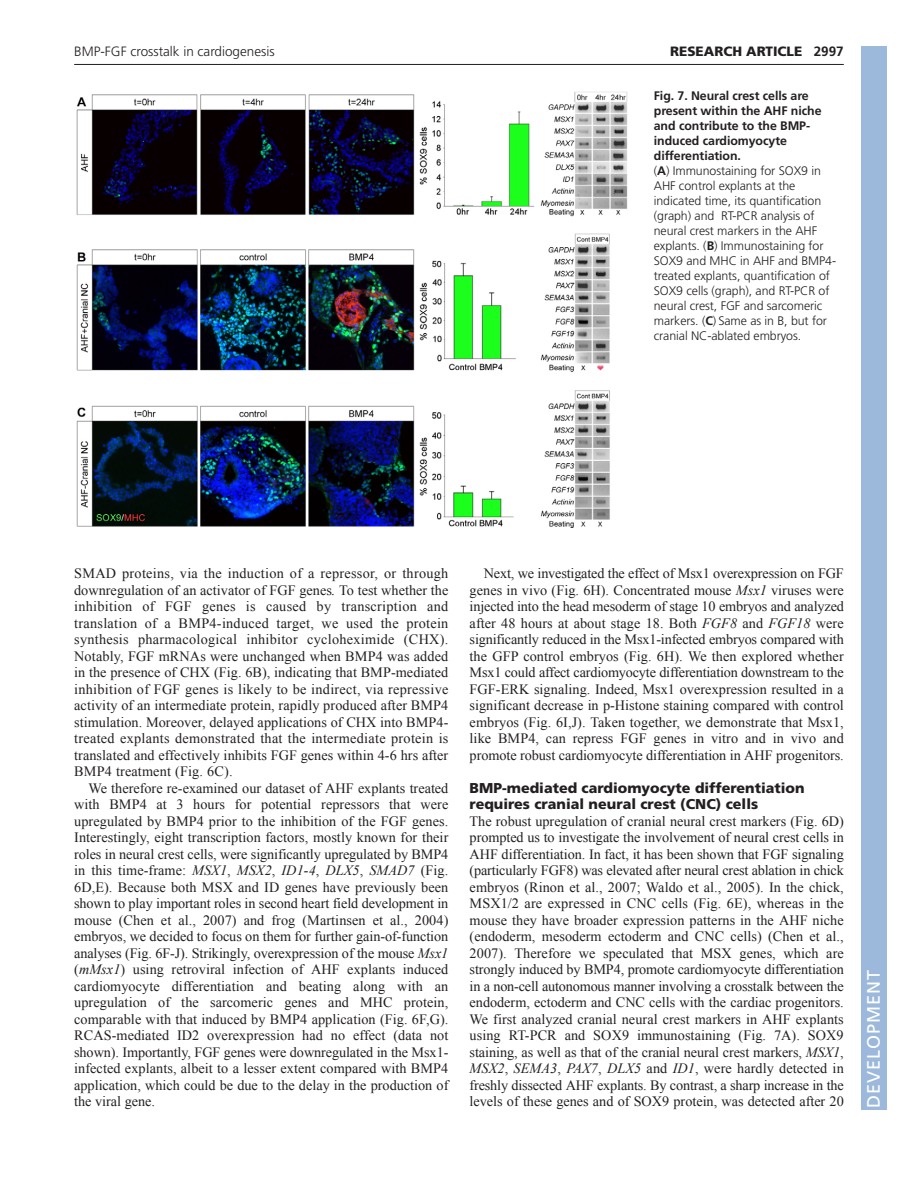
<style>
.page{position:relative;width:918px;height:1188px;background:#fff}
.page>*{position:absolute;margin:0;border:0;box-sizing:border-box;transform-origin:0 0}
.t1{font:18px "Frutiger LT Std";letter-spacing:.055em;color:#fff}
.t2{font:14.25px/16.5px "Times New Roman";color:#231f20;text-align:justify}
.t3{font:900 14.25px/16.5px "Frutiger LT Std";color:#231f20}
.t4{font:300 13.5px "Frutiger LT Std";color:#231f20}
.t5{font:900 13.5px "Frutiger LT Std";color:#231f20}
.t6{font:300 12.3px/15px "Frutiger LT Std";letter-spacing:-.005em;color:#231f20}
.s1{font-weight:700}
.s2{font-style:italic}
</style>
<div class="page">
<hr style="left:74px;top:64px;width:770px;height:1px;background:#231f20">
<img style="left:76px;top:91px;width:552px;height:436px">
<div style="left:861px;top:46px;width:25px;height:1064px;background:#9cb9db"></div>
<p class="t4" style="left:74px;top:46px;width:202px">BMP-FGF crosstalk in cardiogenesis</p>
<p class="t5" style="left:670px;top:46px;width:175px">RESEARCH ARTICLE <span class="s1">2997</span></p>
<p class="t6" style="left:654px;top:89px;width:184px"><span class="s1">Fig. 7. Neural crest cells are present within the AHF niche and contribute to the BMP&shy;induced cardiomyocyte differentiation.<br></span>(<span class="s1">A</span>) Immunostaining for SOX9 in<br>AHF control explants at the indicated time, its quantification (graph) and RT-PCR analysis of neural crest markers in the AHF explants. (<span class="s1">B</span>) Immunostaining for<br>SOX9 and MHC in AHF and BMP4- treated explants, quantification of<br>SOX9 cells (graph), and RT-PCR of neural crest, FGF and sarcomeric markers. (<span class="s1">C</span>) Same as in B, but for cranial NC-ablated embryos.</p>
<p class="t2" style="left:74px;top:565px;width:376px">SMAD proteins, via the induction of a repressor, or through downregulation of an activator of FGF genes<span class="s2">.</span> To test whether the inhibition of FGF genes is caused by transcription and translation of a BMP4-induced target, we used the protein synthesis pharmacological inhibitor cycloheximide (CHX).<br>Notably, FGF mRNAs were unchanged when BMP4 was added in the presence of CHX (Fig. 6B), indicating that BMP-mediated inhibition of FGF genes is likely to be indirect, via repressive activity of an intermediate protein, rapidly produced after BMP4 stimulation. Moreover, delayed applications of CHX into BMP4- treated explants demonstrated that the intermediate protein is translated and effectively inhibits FGF genes within 4-6 hrs after BMP4 treatment (Fig. 6C).</p>
<p class="t2" style="left:74px;top:780px;width:376px;text-indent:14px">We therefore re-examined our dataset of AHF explants treated with BMP4 at 3 hours for potential repressors that were upregulated by BMP4 prior to the inhibition of the FGF genes.<br>Interestingly, eight transcription factors, mostly known for their roles in neural crest cells, were significantly upregulated by BMP4 in this time-frame: <span class="s2">MSX1</span>, <span class="s2">MSX2</span>, <span class="s2">ID1-4</span>, <span class="s2">DLX5</span>, <span class="s2">SMAD7</span> (Fig.<br>6D,E). Because both MSX and ID genes have previously been shown to play important roles in second heart field development in mouse (Chen et al., 2007) and frog (Martinsen et al., 2004) embryos, we decided to focus on them for further gain-of-function analyses (Fig. 6F-J). Strikingly, overexpression of the mouse <span class="s2">Msx1 </span>(<span class="s2">mMsx1</span>) using retroviral infection of AHF explants induced cardiomyocyte differentiation and beating along with an upregulation of the sarcomeric genes and MHC protein, comparable with that induced by BMP4 application (Fig. 6F,G).<br>RCAS-mediated ID2 overexpression had no effect (data not shown). Importantly, FGF genes were downregulated in the Msx1- infected explants, albeit to a lesser extent compared with BMP4 application, which could be due to the delay in the production of the viral gene.</p>
<p class="t2" style="left:470px;top:565px;width:376px;text-indent:14px">Next, we investigated the effect of Msx1 overexpression on FGF genes in vivo (Fig. 6H). Concentrated mouse <span class="s2">Msx1</span> viruses were injected into the head mesoderm of stage 10 embryos and analyzed after 48 hours at about stage 18. Both <span class="s2">FGF8</span> and <span class="s2">FGF18</span> were significantly reduced in the Msx1-infected embryos compared with the GFP control embryos (Fig. 6H). We then explored whether Msx1 could affect cardiomyocyte differentiation downstream to the FGF-ERK signaling. Indeed, Msx1 overexpression resulted in a significant decrease in p-Histone staining compared with control embryos (Fig. 6I,J). Taken together, we demonstrate that Msx1, like BMP4, can repress FGF genes in vitro and in vivo and promote robust cardiomyocyte differentiation in AHF progenitors.</p>
<p class="t3" style="left:470px;top:781px;width:336px">BMP-mediated cardiomyocyte differentiation requires cranial neural crest (CNC) cells</p>
<p class="t2" style="left:470px;top:813px;width:376px">The robust upregulation of cranial neural crest markers (Fig. 6D) prompted us to investigate the involvement of neural crest cells in AHF differentiation. In fact, it has been shown that FGF signaling (particularly FGF8) was elevated after neural crest ablation in chick embryos (Rinon et al., 2007; Waldo et al., 2005). In the chick, MSX1/2 are expressed in CNC cells (Fig. 6E), whereas in the mouse they have broader expression patterns in the AHF niche (endoderm, mesoderm ectoderm and CNC cells) (Chen et al., 2007). Therefore we speculated that MSX genes, which are strongly induced by BMP4, promote cardiomyocyte differentiation in a non-cell autonomous manner involving a crosstalk between the endoderm, ectoderm and CNC cells with the cardiac progenitors.<br>We first analyzed cranial neural crest markers in AHF explants using RT-PCR and SOX9 immunostaining (Fig. 7A). SOX9 staining, as well as that of the cranial neural crest markers, <span class="s2">MSX1</span>, <span class="s2">MSX2</span>, <span class="s2">SEMA3</span>, <span class="s2">PAX7</span>, <span class="s2">DLX5</span> and <span class="s2">ID1</span>, were hardly detected in freshly dissected AHF explants. By contrast, a sharp increase in the levels of these genes and of SOX9 protein, was detected after 20</p>
<p class="t1" style="left:863px;top:1108px;width:140px;rotate:-90deg">DEVELOPMENT</p>
</div>
